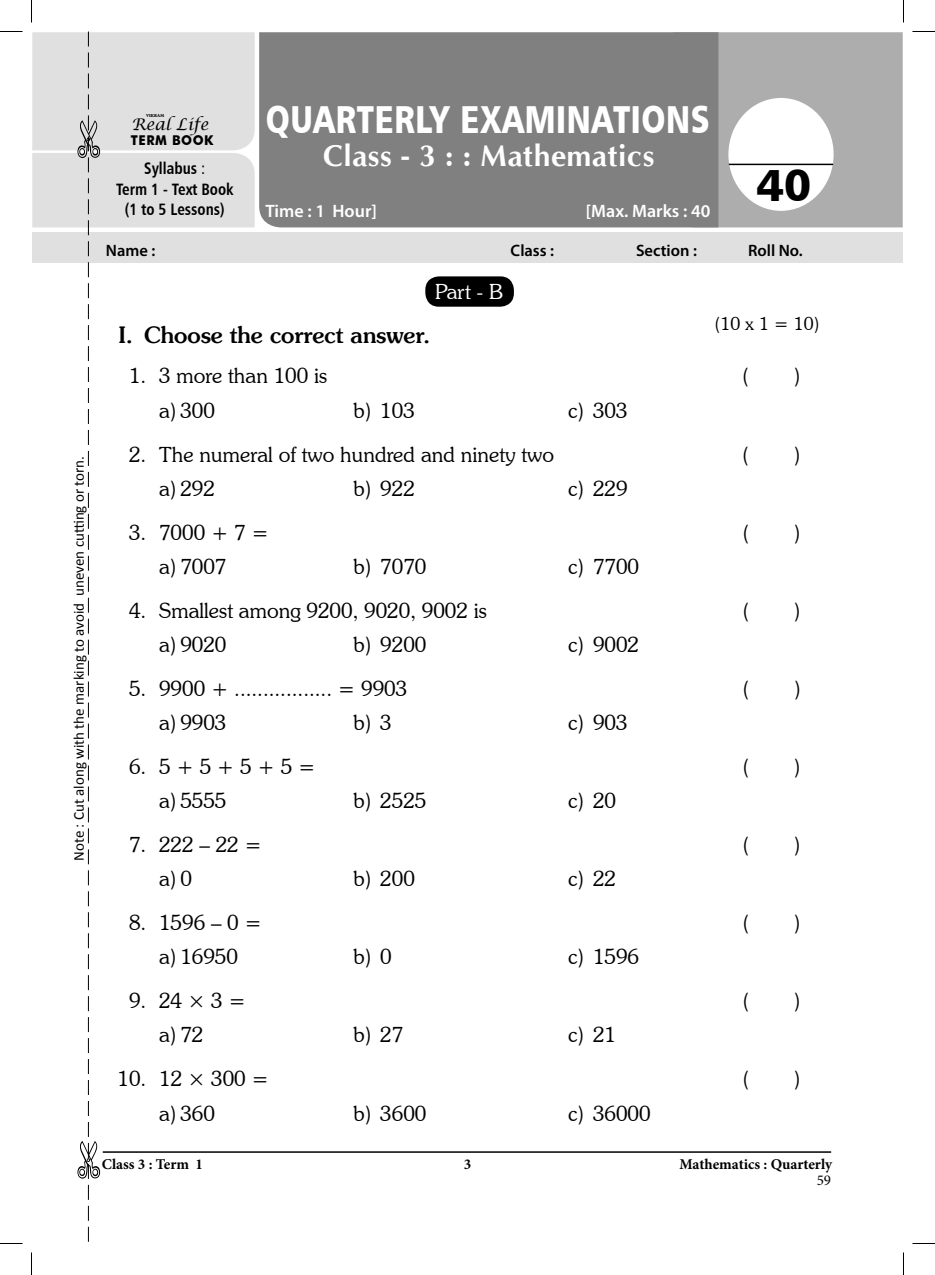
<style>
.page{position:relative;width:935px;height:1275px;background:#fff}
.page>*{position:absolute;margin:0;border:0;box-sizing:border-box;transform-origin:0 0}
.t1{font:45px "Humanist 777 BT Black B";color:#000}
.t2{font:39px "Humanist 777 BT Black B";letter-spacing:.02em;color:#fff;scale:.8 1}
.t3{font:700 30px "CG Omega";letter-spacing:.02em;color:#fff}
.t4{font:500 22.5px "Souvenir Std";color:#000}
.t5{font:300 21px "Souvenir IT Cby BT";color:#000}
.t6{font:300 21px "Souvenir IT Cby BT";color:#fff}
.t7{font:600 18px "Myriad Pro";color:#fff}
.t8{font:300 18px "Souvenir IT Cby BT";color:#000}
.t9{font:16.5px/21.5px "Humanist 777 BT Bold Condensed B";color:#000;text-align:center;scale:.95 1}
.t10{font:600 16.5px "Myriad Pro";color:#000}
.t11{font:italic 16.2px "Lucida Calligraphy";color:#000}
.t12{font:15px "Calibri";color:#000}
.t13{font:700 15px "Minion Pro";color:#000}
.t14{font:15px "Minion Pro";color:#000}
.t15{font:700 13.5px "Futura BT";letter-spacing:.04em;color:#000;scale:.95 1}
.t16{font:700 4.2px "Aldine 721 BT";color:#000}
.s1{font-family:"Humanist 777 BT Roman Condensed B"}
</style>
<div class="page">
<div style="left:718px;top:32px;width:184px;height:195px;background:#adadad"></div>
<div style="left:259px;top:32px;width:459px;height:195px;background:#808080"></div>
<div style="left:32px;top:232px;width:870px;height:30px;background:#e0e0e0"></div>
<div style="left:729px;top:99px;width:104px;height:111px;background:#fff;border-radius:50%"></div>
<div style="left:728px;top:98px;width:105px;height:113px;border:2px solid #fff;border-radius:50%"></div>
<hr style="left:729px;top:164px;width:104px;height:1px;background:#000">
<div style="left:425px;top:276px;width:89px;height:31px;background:#000;border-radius:14px"></div>
<hr style="left:103px;top:1151px;width:728px;height:2px;background:#000">
<svg style="left:0;top:31px;width:22px;height:1px"></svg>
<svg style="left:912px;top:31px;width:23px;height:1px"></svg>
<svg style="left:0;top:1243px;width:22px;height:1px"></svg>
<svg style="left:912px;top:1243px;width:23px;height:1px"></svg>
<svg style="left:31px;top:0;width:1px;height:22px"></svg>
<svg style="left:31px;top:1252px;width:1px;height:23px"></svg>
<svg style="left:903px;top:0;width:1px;height:22px"></svg>
<svg style="left:903px;top:1252px;width:1px;height:23px"></svg>
<svg style="left:32px;top:32px;width:223px;height:1210px"></svg>
<p class="t12" style="left:73px;top:861px;width:406px;rotate:-90deg">Note : Cut along with the marking to avoid uneven cu ng or torn.</p>
<h2 class="t2" style="left:266px;top:95px;width:556px">QUARTERLY EXAMINATIONS</h2>
<h3 class="t3" style="left:323px;top:138px;width:333px">Class - 3 : : Mathematics</h3>
<p class="t7" style="left:265px;top:200px;width:113px">Time : 1 Hour]</p>
<p class="t7" style="left:586px;top:200px;width:126px">[Max. Marks : 40</p>
<p class="t16" style="left:146px;top:113px;width:20px">VIKRAM</p>
<p class="t11" style="left:131px;top:113px;width:79px">Real Life</p>
<p class="t15" style="left:131px;top:132px;width:88px">TERM BOOK</p>
<p class="t9" style="left:116px;top:157px;width:125px">Syllabus <span class="s1">:<br></span>Term 1 - Text Book</p>
<p class="t9" style="left:125px;top:198px;width:106px">(1 to 5 Lessons)</p>
<p class="t10" style="left:106px;top:241px;width:51px">Name :</p>
<p class="t10" style="left:510px;top:241px;width:45px">Class :</p>
<p class="t10" style="left:636px;top:241px;width:62px">Section :</p>
<p class="t10" style="left:748px;top:241px;width:56px">Roll No.</p>
<p class="t6" style="left:435px;top:278px;width:69px">Part - B</p>
<h1 class="t1" style="left:756px;top:156px;width:57px">40</h1>
<p class="t8" style="left:714px;top:313px;width:106px">(10 x 1 = 10)</p>
<p class="t4" style="left:119px;top:326px;width:313px">I. Choose the correct answer.</p>
<p class="t5" style="left:129px;top:363px;width:200px">1. 3 more than 100 is</p>
<p class="t5" style="left:742px;top:363px;width:8px">(</p>
<p class="t5" style="left:794px;top:363px;width:8px">)</p>
<p class="t5" style="left:159px;top:397px;width:57px">a) 300</p>
<p class="t5" style="left:353px;top:397px;width:63px">b) 103</p>
<p class="t5" style="left:568px;top:397px;width:61px">c) 303</p>
<p class="t5" style="left:129px;top:441px;width:426px">2. The numeral of two hundred and ninety two</p>
<p class="t5" style="left:742px;top:441px;width:8px">(</p>
<p class="t5" style="left:794px;top:441px;width:8px">)</p>
<p class="t5" style="left:159px;top:475px;width:57px">a) 292</p>
<p class="t5" style="left:353px;top:475px;width:63px">b) 922</p>
<p class="t5" style="left:568px;top:475px;width:61px">c) 229</p>
<p class="t5" style="left:129px;top:519px;width:141px">3. 7000 + 7 =</p>
<p class="t5" style="left:742px;top:519px;width:8px">(</p>
<p class="t5" style="left:794px;top:519px;width:8px">)</p>
<p class="t5" style="left:159px;top:554px;width:69px">a) 7007</p>
<p class="t5" style="left:353px;top:554px;width:74px">b) 7070</p>
<p class="t5" style="left:568px;top:554px;width:72px">c) 7700</p>
<p class="t5" style="left:129px;top:597px;width:359px">4. Smallest among 9200, 9020, 9002 is</p>
<p class="t5" style="left:742px;top:597px;width:8px">(</p>
<p class="t5" style="left:794px;top:597px;width:8px">)</p>
<p class="t5" style="left:159px;top:632px;width:69px">a) 9020</p>
<p class="t5" style="left:353px;top:632px;width:74px">b) 9200</p>
<p class="t5" style="left:568px;top:632px;width:72px">c) 9002</p>
<p class="t5" style="left:129px;top:675px;width:280px">5. 9900 + ................. = 9903</p>
<p class="t5" style="left:742px;top:675px;width:8px">(</p>
<p class="t5" style="left:794px;top:675px;width:8px">)</p>
<p class="t5" style="left:159px;top:710px;width:69px">a) 9903</p>
<p class="t5" style="left:353px;top:710px;width:40px">b) 3</p>
<p class="t5" style="left:568px;top:710px;width:61px">c) 903</p>
<p class="t5" style="left:129px;top:753px;width:188px">6. 5 + 5 + 5 + 5 =</p>
<p class="t5" style="left:742px;top:753px;width:8px">(</p>
<p class="t5" style="left:794px;top:753px;width:8px">)</p>
<p class="t5" style="left:159px;top:788px;width:69px">a) 5555</p>
<p class="t5" style="left:353px;top:788px;width:74px">b) 2525</p>
<p class="t5" style="left:568px;top:788px;width:49px">c) 20</p>
<p class="t5" style="left:129px;top:831px;width:134px">7. 222 – 22 =</p>
<p class="t5" style="left:742px;top:831px;width:8px">(</p>
<p class="t5" style="left:794px;top:831px;width:8px">)</p>
<p class="t5" style="left:159px;top:866px;width:34px">a) 0</p>
<p class="t5" style="left:353px;top:866px;width:63px">b) 200</p>
<p class="t5" style="left:568px;top:866px;width:49px">c) 22</p>
<p class="t5" style="left:129px;top:910px;width:134px">8. 1596 – 0 =</p>
<p class="t5" style="left:742px;top:910px;width:8px">(</p>
<p class="t5" style="left:794px;top:910px;width:8px">)</p>
<p class="t5" style="left:159px;top:944px;width:80px">a) 16950</p>
<p class="t5" style="left:353px;top:944px;width:40px">b) 0</p>
<p class="t5" style="left:568px;top:944px;width:72px">c) 1596</p>
<p class="t5" style="left:129px;top:988px;width:118px">9. 24 × 3 =</p>
<p class="t5" style="left:742px;top:988px;width:8px">(</p>
<p class="t5" style="left:794px;top:988px;width:8px">)</p>
<p class="t5" style="left:159px;top:1022px;width:46px">a) 72</p>
<p class="t5" style="left:353px;top:1022px;width:51px">b) 27</p>
<p class="t5" style="left:568px;top:1022px;width:49px">c) 21</p>
<p class="t5" style="left:118px;top:1066px;width:153px">10. 12 × 300 =</p>
<p class="t5" style="left:742px;top:1066px;width:8px">(</p>
<p class="t5" style="left:794px;top:1066px;width:8px">)</p>
<p class="t5" style="left:159px;top:1100px;width:57px">a) 360</p>
<p class="t5" style="left:353px;top:1100px;width:74px">b) 3600</p>
<p class="t5" style="left:568px;top:1100px;width:84px">c) 36000</p>
<p class="t13" style="left:102px;top:1155px;width:103px">Class 3 : Term 1</p>
<p class="t13" style="left:464px;top:1155px;width:9px">3</p>
<p class="t13" style="left:679px;top:1155px;width:154px">Mathematics : Quarterly</p>
<p class="t14" style="left:816px;top:1171px;width:16px">59</p>
</div>
